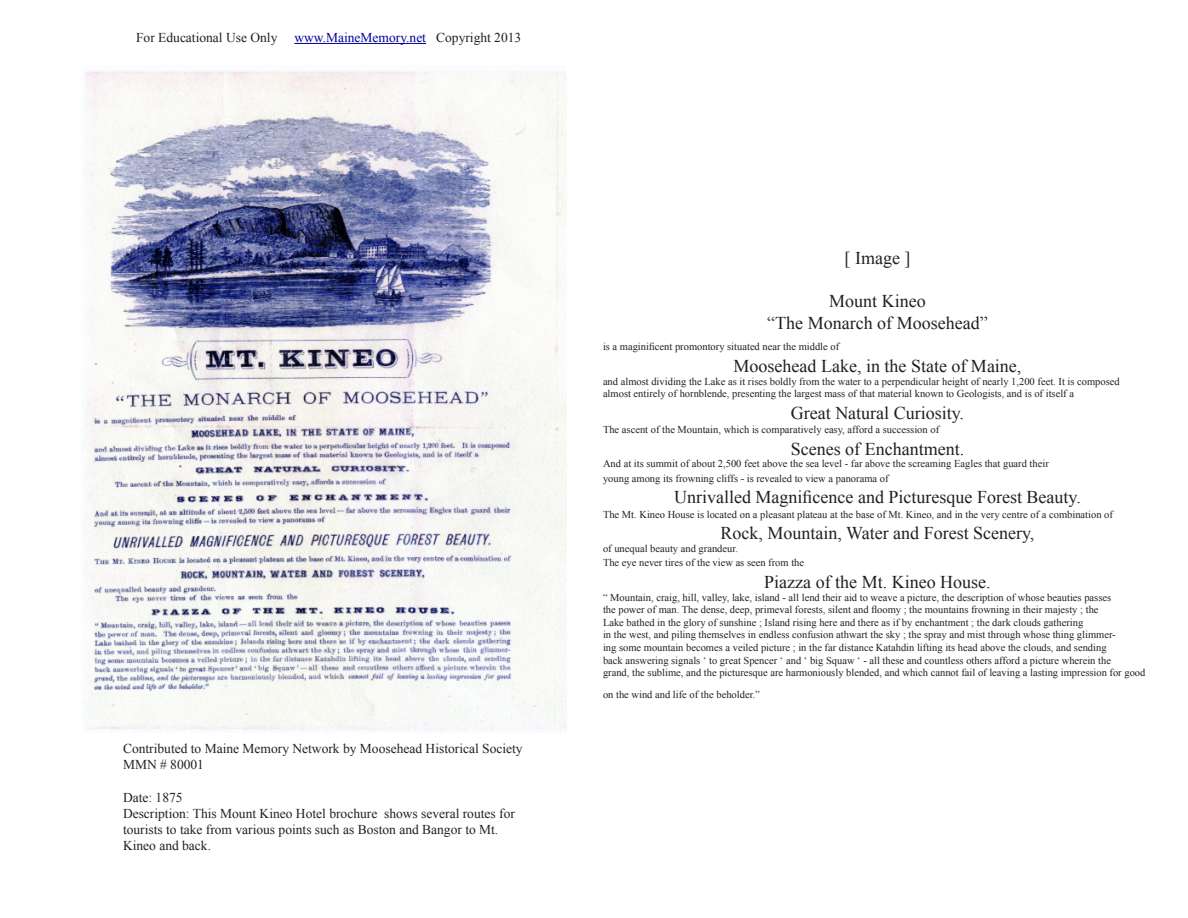
<style>
.page{position:relative;width:1188px;height:918px;background:#fff}
.page>*{position:absolute;margin:0;border:0;box-sizing:border-box;transform-origin:0 0}
.t1{font:18px "Times New Roman";color:#231f20}
.t2{font:13.5px/16.2px "Times New Roman";color:#231f20}
.t3{font:10.5px "Times New Roman";color:#231f20}
.s1{color:#009}
</style>
<div class="page">
<hr style="left:294px;top:43px;width:132px;height:1px;background:#009">
<img style="left:85px;top:71px;width:482px;height:661px">
<p class="t2" style="left:136px;top:29px;width:387px">For Educational Use Only <span class="s1">www.MaineMemory.net</span> Copyright 2013</p>
<p class="t2" style="left:123px;top:740px;width:401px">Contributed to Maine Memory Network by Moosehead Historical Society</p>
<p class="t2" style="left:123px;top:756px;width:82px">MMN # 80001</p>
<p class="t2" style="left:123px;top:789px;width:61px">Date: 1875</p>
<p class="t2" style="left:123px;top:805px;width:393px">Description: This Mount Kineo Hotel brochure shows several routes for tourists to take from various points such as Boston and Bangor to Mt.<br>Kineo and back.</p>
<p class="t1" style="left:845px;top:246px;width:67px">[ Image ]</p>
<p class="t1" style="left:829px;top:289px;width:98px">Mount Kineo</p>
<p class="t1" style="left:767px;top:311px;width:222px">“The Monarch of Moosehead”</p>
<p class="t3" style="left:603px;top:340px;width:238px">is a maginificent promontory situated near the middle of</p>
<p class="t1" style="left:734px;top:354px;width:289px">Moosehead Lake, in the State of Maine,</p>
<p class="t3" style="left:603px;top:374px;width:518px">and almost dividing the Lake as it rises boldly from the water to a perpendicular height of nearly 1,200 feet. It is composed</p>
<p class="t3" style="left:603px;top:387px;width:473px">almost entirely of hornblende, presenting the largest mass of that material known to Geologists, and is of itself a</p>
<p class="t1" style="left:791px;top:401px;width:175px">Great Natural Curiosity.</p>
<p class="t3" style="left:603px;top:423px;width:338px">The ascent of the Mountain, which is comparatively easy, afford a succession of</p>
<p class="t1" style="left:791px;top:437px;width:175px">Scenes of Enchantment.</p>
<p class="t3" style="left:603px;top:457px;width:447px">And at its summit of about 2,500 feet above the sea level - far above the screaming Eagles that guard their</p>
<p class="t3" style="left:603px;top:471px;width:287px">young among its frowning cliffs - is revealed to view a panorama of</p>
<p class="t1" style="left:674px;top:485px;width:408px">Unrivalled Magnificence and Picturesque Forest Beauty.</p>
<p class="t3" style="left:603px;top:507px;width:512px">The Mt. Kineo House is located on a pleasant plateau at the base of Mt. Kineo, and in the very centre of a combination of</p>
<p class="t1" style="left:721px;top:521px;width:315px">Rock, Mountain, Water and Forest Scenery,</p>
<p class="t3" style="left:603px;top:541px;width:136px">of unequal beauty and grandeur.</p>
<p class="t3" style="left:603px;top:556px;width:203px">The eye never tires of the view as seen from the</p>
<p class="t1" style="left:764px;top:570px;width:228px">Piazza of the Mt. Kineo House.</p>
<p class="t3" style="left:603px;top:590px;width:510px">“ Mountain, craig, hill, valley, lake, island - all lend their aid to weave a picture, the description of whose beauties passes</p>
<p class="t3" style="left:603px;top:603px;width:497px">the power of man. The dense, deep, primeval forests, silent and floomy ; the mountains frowning in their majesty ; the</p>
<p class="t3" style="left:603px;top:615px;width:482px">Lake bathed in the glory of sunshine ; Island rising here and there as if by enchantment ; the dark clouds gathering</p>
<p class="t3" style="left:603px;top:628px;width:514px">in the west, and piling themselves in endless confusion athwart the sky ; the spray and mist through whose thing glimmer-</p>
<p class="t3" style="left:603px;top:640px;width:505px">ing some mountain becomes a veiled picture ; in the far distance Katahdin lifting its head above the clouds, and sending</p>
<p class="t3" style="left:603px;top:653px;width:510px">back answering signals ‘ to great Spencer ‘ and ‘ big Squaw ‘ - all these and countless others afford a picture wherein the</p>
<p class="t3" style="left:603px;top:666px;width:544px">grand, the sublime, and the picturesque are harmoniously blended, and which cannot fail of leaving a lasting impression for good</p>
<p class="t3" style="left:603px;top:687px;width:158px">on the wind and life of the beholder.”</p>
</div>
